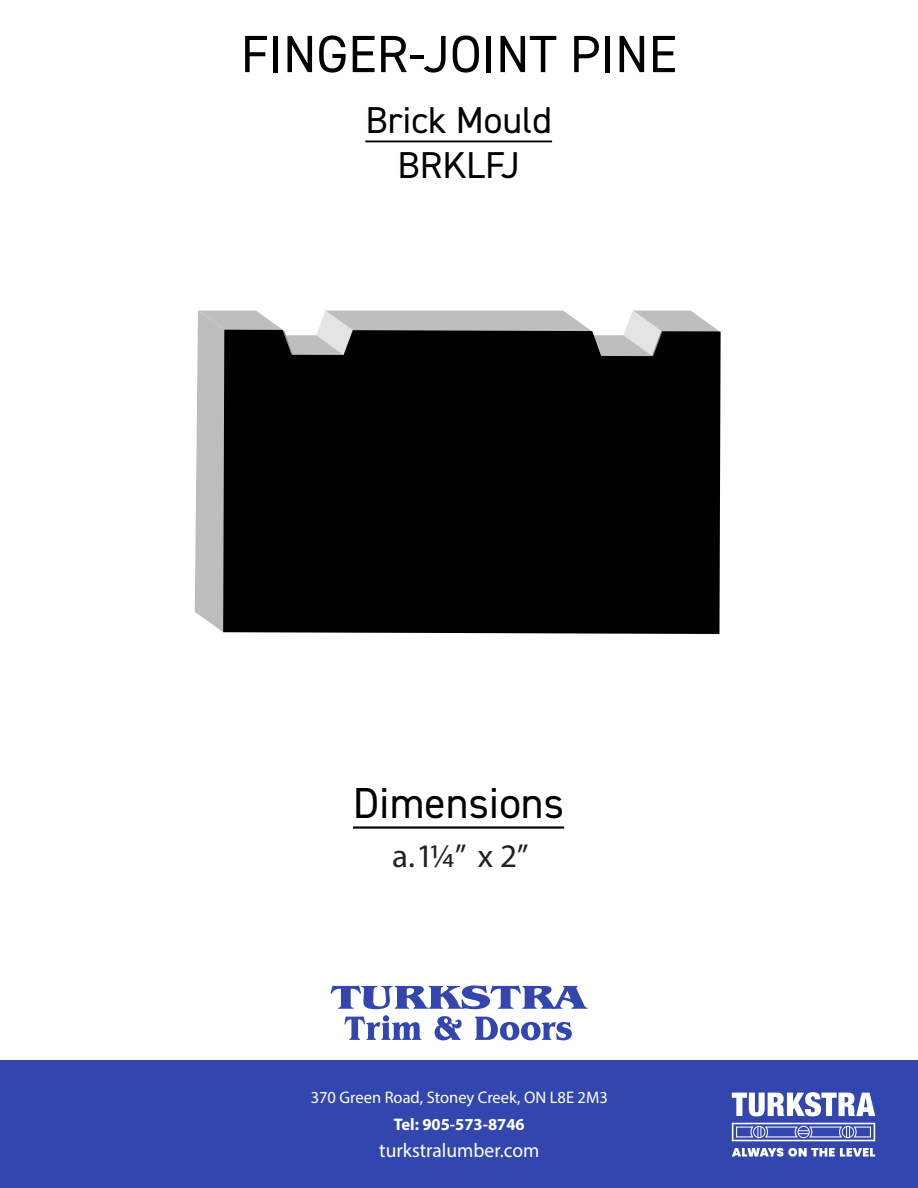
<style>
.page{position:relative;width:918px;height:1188px;background:#fff}
.page>*{position:absolute;margin:0;border:0;box-sizing:border-box;transform-origin:0 0}
.t1{font:52.5px "DIN2014";color:#030202}
.t2{font:43.5px "DIN2014";color:#030202}
.t3{font:37.5px/45px "DIN2014";color:#030202;text-align:center}
.t4{font:33px "Myriad Pro";color:#232020}
.t5{font:19.95px "Myriad Pro";color:#fff}
.t6{font:16.8px "Myriad Pro";color:#fff}
.t7{font:700 16.8px "Myriad Pro";color:#fff}
</style>
<div class="page">
<div style="left:0;top:1060px;width:918px;height:128px;background:#3246ae"></div>
<svg style="left:732px;top:1092px;width:143px;height:24px"></svg>
<svg style="left:732px;top:1148px;width:143px;height:9px"></svg>
<svg style="left:732px;top:1123px;width:143px;height:18px"></svg>
<svg style="left:330px;top:985px;width:258px;height:24px"></svg>
<svg style="left:344px;top:1015px;width:77px;height:25px"></svg>
<svg style="left:435px;top:1016px;width:27px;height:24px"></svg>
<svg style="left:475px;top:1017px;width:97px;height:23px"></svg>
<hr style="left:353px;top:826px;width:211px;height:3px;background:#030202">
<hr style="left:365px;top:140px;width:187px;height:2px;background:#030202">
<svg style="left:195px;top:311px;width:523px;height:321px;background:#c7c7c7"></svg>
<div style="left:223px;top:330px;width:498px;height:304px;background:#000"></div>
<h1 class="t1" style="left:241px;top:21px;width:438px">FINGER-JOINT PINE</h1>
<h3 class="t3" style="left:365px;top:97px;width:188px">Brick Mould<br>BRKLFJ</h3>
<h2 class="t2" style="left:353px;top:776px;width:213px">Dimensions</h2>
<h3 class="t4" style="left:392px;top:836px;width:138px">a.1¼” x 2”</h3>
<p class="t6" style="left:311px;top:1087px;width:299px">370 Green Road, Stoney Creek, ON L8E 2M3</p>
<p class="t7" style="left:394px;top:1113px;width:132px">Tel: 905-573-8746</p>
<p class="t5" style="left:379px;top:1138px;width:162px">turkstralumber.com</p>
</div>
